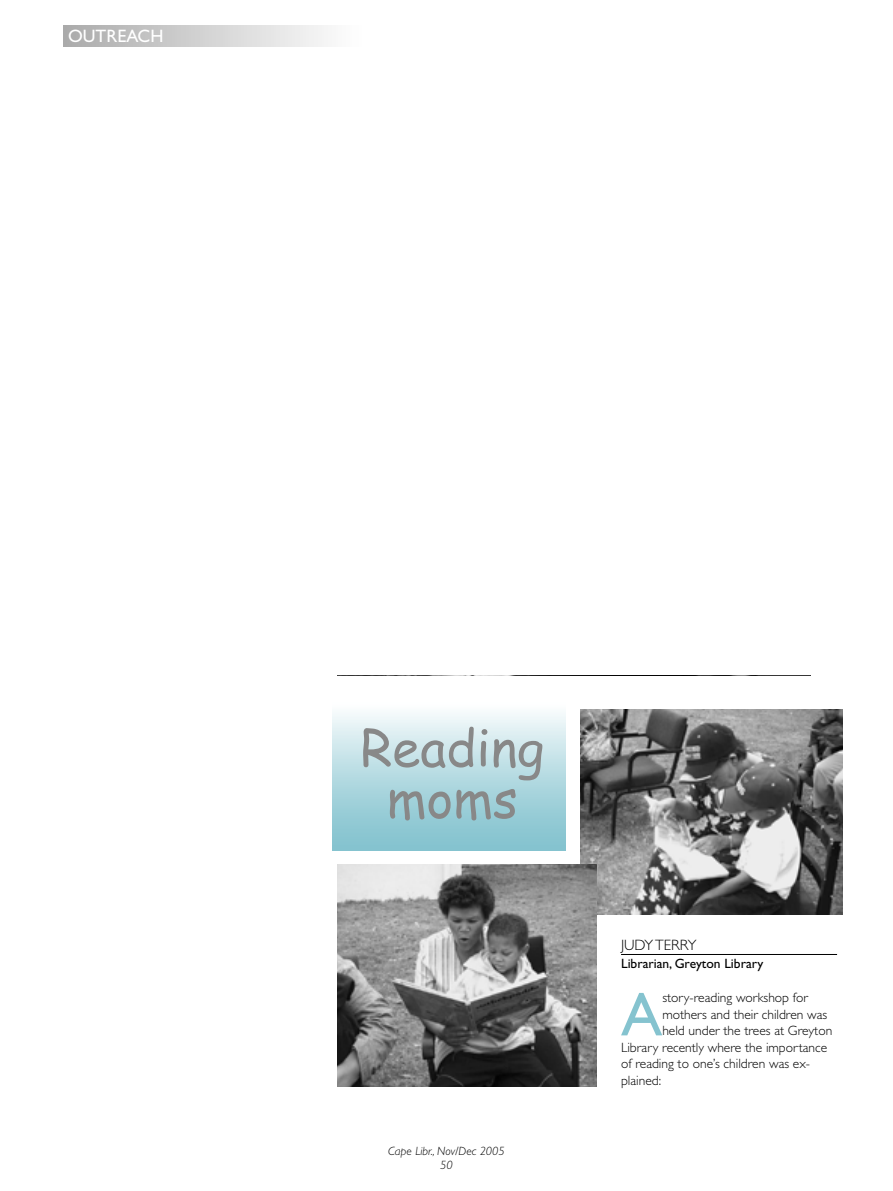
<style>
.page{position:relative;width:893px;height:1191px;background:#fff}
.page>*{position:absolute;margin:0;border:0;box-sizing:border-box;transform-origin:0 0}
.flush{font:61.95px "Gill Sans";color:#85c3cf}
.t1{font:51px/51px "Comic Sans MS";color:#888;text-align:center}
.t2{font:18px "Gill Sans";color:#fff}
.name{font:300 15px "Gill Sans";color:#000}
.flush-2{font:300 13.5px "Gill Sans";color:#000}
.name-1{font:13.5px "Gill Sans";color:#000}
.t3{font:italic 300 12px/13.5px "Gill Sans";color:#000;text-align:center}
</style>
<div class="page">
<div style="left:332px;top:702px;width:234px;height:148px;background:linear-gradient(to bottom,#f9fcfd,#7bbecb)"></div>
<div style="left:64px;top:26px;width:297px;height:20px;background:linear-gradient(to right,#ababab,#fff)"></div>
<hr style="left:621px;top:954px;width:216px;height:1px;background:#000">
<img style="left:580px;top:710px;width:263px;height:205px">
<img style="left:338px;top:864px;width:259px;height:222px">
<p class="t2" style="left:68px;top:26px;width:97px">OUTREACH</p>
<p class="t1" style="left:360px;top:720px;width:186px">Reading moms</p>
<p class="t3" style="left:388px;top:1144px;width:118px">Cape Libr., Nov/Dec 2005<br>50</p>
<p class="name" style="left:621px;top:936px;width:77px">JUDY TERRY</p>
<p class="name-1" style="left:621px;top:955px;width:144px">Librarian, Greyton Library</p>
<p class="flush" style="left:621px;top:979px;width:43px">A</p>
<p class="flush-2" style="left:662px;top:990px;width:147px">story-reading workshop for</p>
<p class="flush-2" style="left:662px;top:1006px;width:167px">mothers and their children was</p>
<p class="flush-2" style="left:662px;top:1023px;width:171px">held under the trees at Greyton</p>
<p class="flush-2" style="left:621px;top:1039px;width:208px">Library recently where the importance</p>
<p class="flush-2" style="left:621px;top:1056px;width:191px">of reading to one’s children was ex-</p>
<p class="flush-2" style="left:621px;top:1072px;width:42px">plained:</p>
</div>
